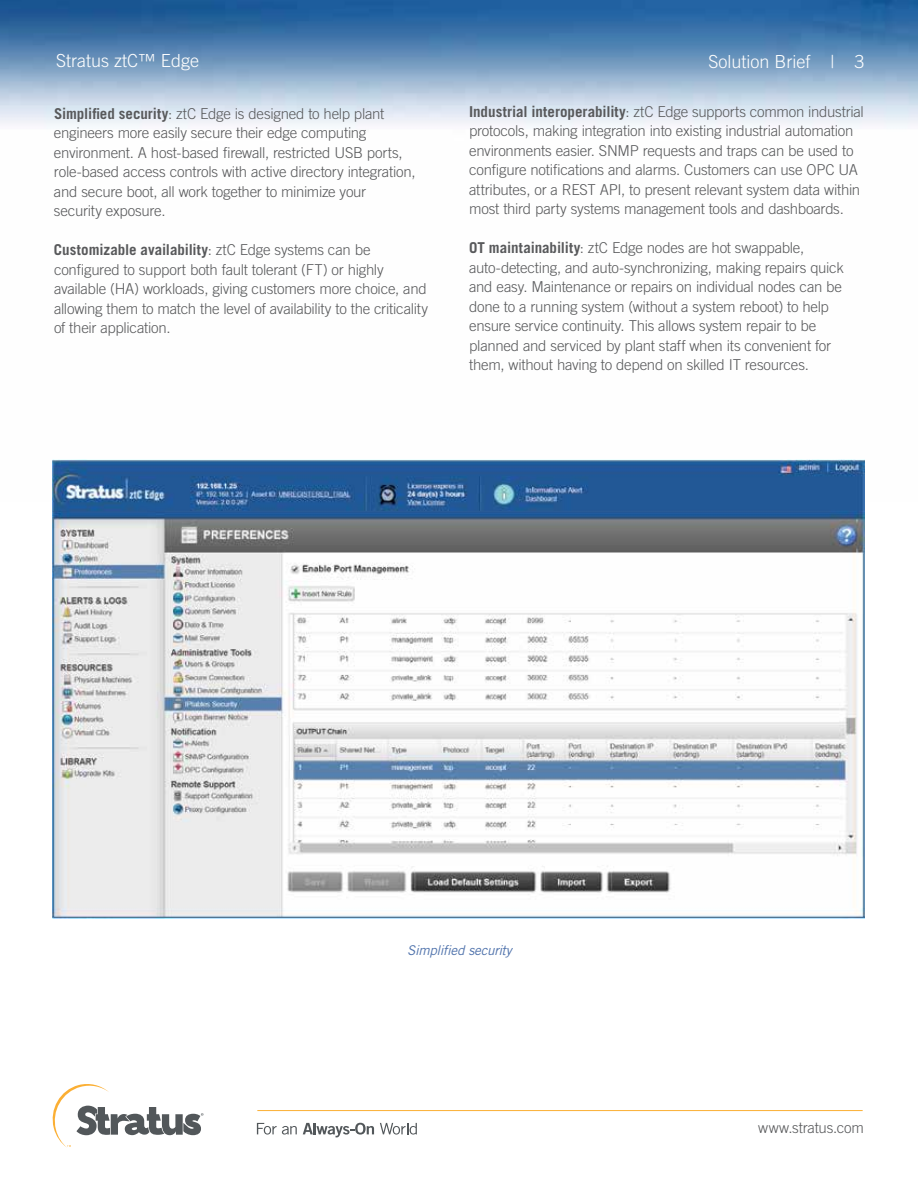
<style>
.page{position:relative;width:918px;height:1188px;background:#fff}
.page>*{position:absolute;margin:0;border:0;box-sizing:border-box;transform-origin:0 0}
.t1{font:300 18px "Trade Gothic LT Std";color:#fff}
.t2{font:300 15px/19.5px "Trade Gothic LT Std";letter-spacing:-.015em;color:#58595b}
.t3{font:italic 13.5px "Trade Gothic LT Std";letter-spacing:-.025em;color:#5073ac}
.s1{font-weight:700}
</style>
<div class="page">
<img style="left:0;top:0;width:918px;height:501px">
<svg style="left:257px;top:1123px;width:40px;height:12px"></svg>
<svg style="left:303px;top:1123px;width:71px;height:14px"></svg>
<svg style="left:380px;top:1123px;width:37px;height:12px"></svg>
<svg style="left:53px;top:1084px;width:151px;height:64px"></svg>
<hr style="left:257px;top:1110px;width:606px;height:1px;background:#fbaf34">
<img style="left:53px;top:459px;width:812px;height:460px">
<p class="t1" style="left:56px;top:50px;width:144px">Stratus ztC™ Edge</p>
<p class="t1" style="left:709px;top:50px;width:158px">Solution Brief | 3</p>
<p class="t2" style="left:54px;top:104px;width:363px"><span class="s1">Simplified security</span>: ztC Edge is designed to help plant engineers more easily secure their edge computing environment. A host-based firewall, restricted USB ports, role-based access controls with active directory integration, and secure boot, all work together to minimize your security exposure.</p>
<p class="t2" style="left:54px;top:240px;width:376px"><span class="s1">Customizable availability</span>: ztC Edge systems can be configured to support both fault tolerant (FT) or highly available (HA) workloads, giving customers more choice, and allowing them to match the level of availability to the criticality of their application.</p>
<p class="t2" style="left:469px;top:101px;width:396px"><span class="s1">Industrial interoperability</span>: ztC Edge supports common industrial protocols, making integration into existing industrial automation environments easier. SNMP requests and traps can be used to configure notifications and alarms. Customers can use OPC UA attributes, or a REST API, to present relevant system data within most third party systems management tools and dashboards.</p>
<p class="t2" style="left:469px;top:238px;width:376px"><span class="s1">OT maintainability</span>: ztC Edge nodes are hot swappable, auto-detecting, and auto-synchronizing, making repairs quick and easy. Maintenance or repairs on individual nodes can be done to a running system (without a system reboot) to help ensure service continuity. This allows system repair to be planned and serviced by plant staff when its convenient for them, without having to depend on skilled IT resources.</p>
<p class="t3" style="left:407px;top:942px;width:106px">Simplified security</p>
<p class="t2" style="left:758px;top:1118px;width:107px">www.stratus.com</p>
</div>
